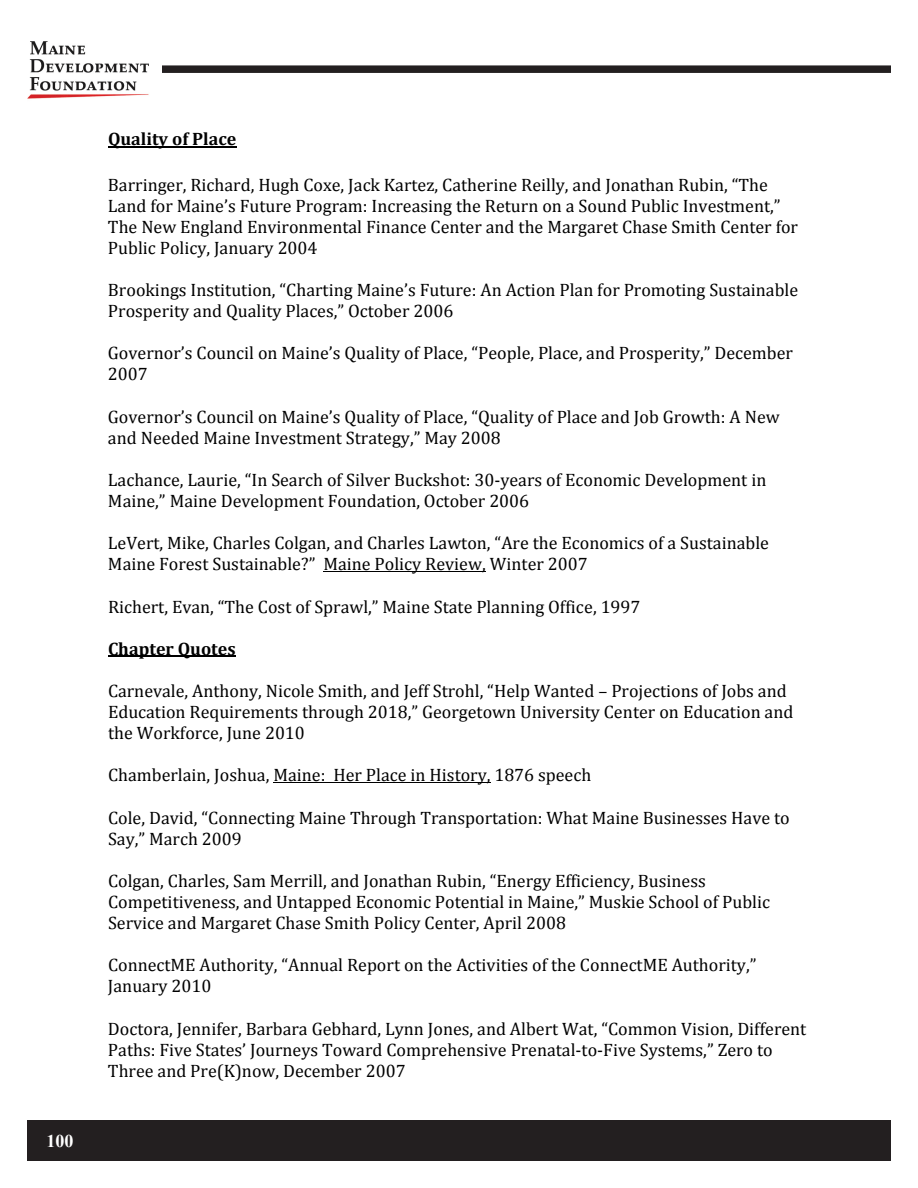
<style>
.page{position:relative;width:918px;height:1188px;background:#fff}
.page>*{position:absolute;margin:0;border:0;box-sizing:border-box;transform-origin:0 0}
.t1{font:18px/21.1px "Cambria";color:#000}
.t2{font:700 18px "Cambria";color:#000}
.t3{font:700 18px "Times New Roman";color:#fff}
</style>
<div class="page">
<img style="left:27px;top:41px;width:122px;height:58px">
<div style="left:27px;top:1120px;width:864px;height:41px;background:#231f20"></div>
<div style="left:162px;top:65px;width:729px;height:8px;background:#231f20"></div>
<hr style="left:108px;top:146px;width:128px;height:1px;background:#000">
<hr style="left:323px;top:571px;width:163px;height:1px;background:#000">
<hr style="left:108px;top:656px;width:128px;height:1px;background:#000">
<hr style="left:273px;top:782px;width:217px;height:1px;background:#000">
<p class="t3" style="left:46px;top:1128px;width:28px">100</p>
<p class="t2" style="left:108px;top:128px;width:130px">Quality of Place</p>
<p class="t1" style="left:108px;top:174px;width:692px">Barringer, Richard, Hugh Coxe, Jack Kartez, Catherine Reilly, and Jonathan Rubin, “The Land for Maine’s Future Program: Increasing the Return on a Sound Public Investment,” The New England Environmental Finance Center and the Margaret Chase Smith Center for Public Policy, January 2004</p>
<p class="t1" style="left:108px;top:279px;width:692px">Brookings Institution, “Charting Maine’s Future: An Action Plan for Promoting Sustainable<br>Prosperity and Quality Places,” October 2006</p>
<p class="t1" style="left:108px;top:343px;width:687px">Governor’s Council on Maine’s Quality of Place, “People, Place, and Prosperity,” December<br>2007</p>
<p class="t1" style="left:108px;top:406px;width:673px">Governor’s Council on Maine’s Quality of Place, “Quality of Place and Job Growth: A New and Needed Maine Investment Strategy,” May 2008</p>
<p class="t1" style="left:108px;top:469px;width:660px">Lachance, Laurie, “In Search of Silver Buckshot: 30-years of Economic Development in<br>Maine,” Maine Development Foundation, October 2006</p>
<p class="t1" style="left:108px;top:532px;width:663px">LeVert, Mike, Charles Colgan, and Charles Lawton, “Are the Economics of a Sustainable<br>Maine Forest Sustainable?” Maine Policy Review, Winter 2007</p>
<p class="t1" style="left:108px;top:596px;width:534px">Richert, Evan, “The Cost of Sprawl,” Maine State Planning Office, 1997</p>
<p class="t2" style="left:108px;top:638px;width:129px">Chapter Quotes</p>
<p class="t1" style="left:108px;top:680px;width:687px">Carnevale, Anthony, Nicole Smith, and Jeff Strohl, “Help Wanted – Projections of Jobs and<br>Education Requirements through 2018,” Georgetown University Center on Education and the Workforce, June 2010</p>
<p class="t1" style="left:108px;top:765px;width:485px">Chamberlain, Joshua, Maine: Her Place in History, 1876 speech</p>
<p class="t1" style="left:108px;top:807px;width:683px">Cole, David, “Connecting Maine Through Transportation: What Maine Businesses Have to<br>Say,” March 2009</p>
<p class="t1" style="left:108px;top:870px;width:664px">Colgan, Charles, Sam Merrill, and Jonathan Rubin, “Energy Efficiency, Business<br>Competitiveness, and Untapped Economic Potential in Maine,” Muskie School of Public<br>Service and Margaret Chase Smith Policy Center, April 2008</p>
<p class="t1" style="left:108px;top:955px;width:650px">ConnectME Authority, “Annual Report on the Activities of the ConnectME Authority,”<br>January 2010</p>
<p class="t1" style="left:108px;top:1018px;width:700px">Doctora, Jennifer, Barbara Gebhard, Lynn Jones, and Albert Wat, “Common Vision, Different<br>Paths: Five States’ Journeys Toward Comprehensive Prenatal-to-Five Systems,” Zero to<br>Three and Pre(K)now, December 2007</p>
</div>
